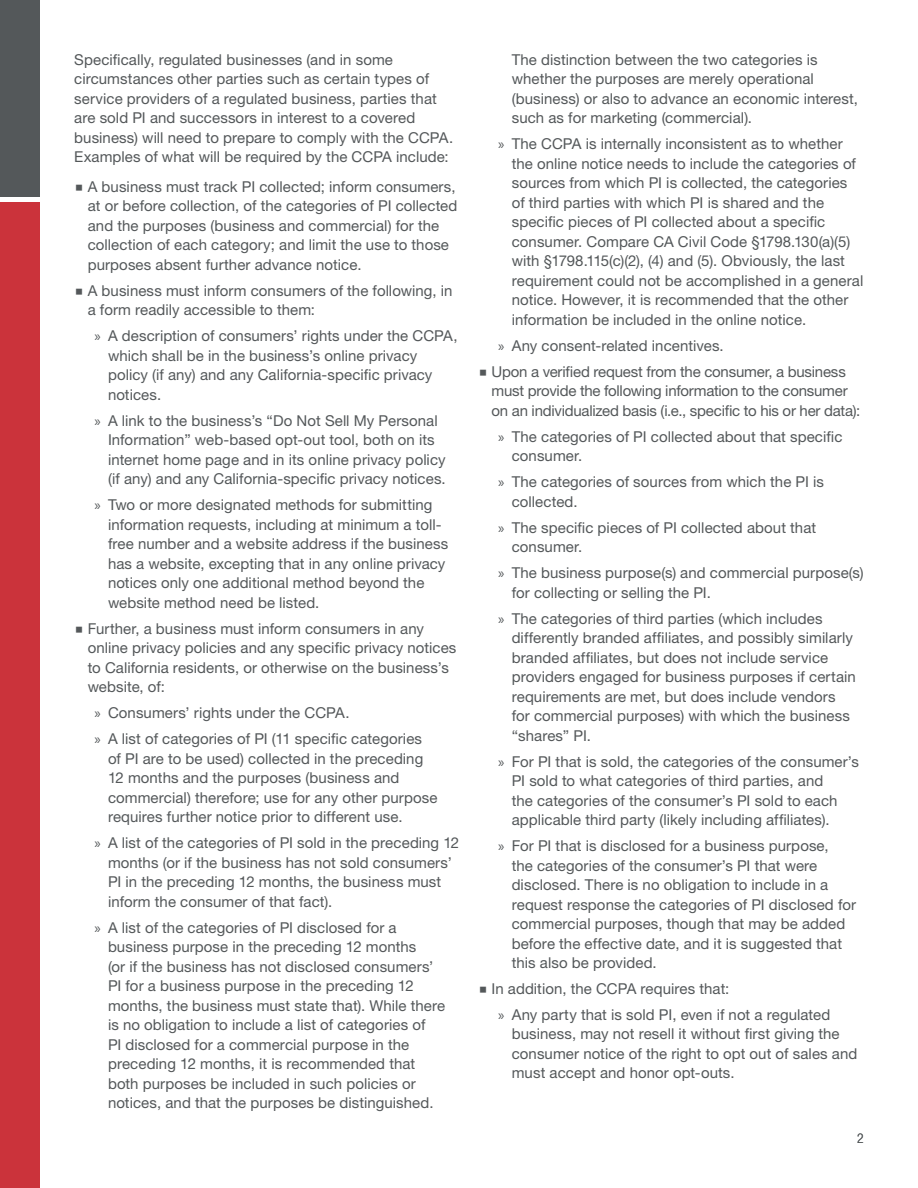
<style>
.page{position:relative;width:918px;height:1188px;background:#fff}
.page>*{position:absolute;margin:0;border:0;box-sizing:border-box;transform-origin:0 0}
.Body{font:15px/19.5px "Helvetica Neue LT Std";letter-spacing:.005em;color:#54585a}
.Body-2{font:15px/19.5px "Helvetica Neue LT Std";letter-spacing:-.015em;color:#54585a}
.t1{font:300 condensed 13.5px "Helvetica Neue LT Std";color:#54585a}
.s1{font-family:"Myriad Pro"}
</style>
<div class="page">
<div style="left:0;top:0;width:40px;height:197px;background:#54585a"></div>
<div style="left:0;top:202px;width:40px;height:986px;background:#cb333b"></div>
<p class="Body" style="left:74px;top:49px;width:381px">Specifically, regulated businesses (and in some circumstances other parties such as certain types of service providers of a regulated business, parties that are sold PI and successors in interest to a covered business) will need to prepare to comply with the CCPA.<br>Examples of what will be required by the CCPA include:</p>
<p class="Body" style="left:88px;top:176px;width:371px">A business must track PI collected; inform consumers, at or before collection, of the categories of PI collected and the purposes (business and commercial) for the collection of each category; and limit the use to those purposes absent further advance notice.</p>
<p class="Body" style="left:88px;top:280px;width:366px">A business must inform consumers of the following, in a form readily accessible to them:</p>
<p class="Body" style="left:108px;top:326px;width:351px;text-indent:-14px"><span class="s1">»</span> A description of consumers’ rights under the CCPA, which shall be in the business’s online privacy policy (if any) and any California-specific privacy notices.</p>
<p class="Body" style="left:108px;top:410px;width:339px;text-indent:-14px"><span class="s1">»</span> A link to the business’s “Do Not Sell My Personal Information” web-based opt-out tool, both on its internet home page and in its online privacy policy (if any) and any California-specific privacy notices.</p>
<p class="Body" style="left:108px;top:495px;width:342px;text-indent:-14px"><span class="s1">»</span> Two or more designated methods for submitting information requests, including at minimum a toll&shy;free number and a website address if the business has a website, excepting that in any online privacy notices only one additional method beyond the website method need be listed.</p>
<p class="Body" style="left:88px;top:618px;width:370px">Further, a business must inform consumers in any online privacy policies and any specific privacy notices to California residents, or otherwise on the business’s website, of:</p>
<p class="Body" style="left:94px;top:703px;width:257px"><span class="s1">»</span> Consumers’ rights under the CCPA.</p>
<p class="Body" style="left:108px;top:729px;width:331px;text-indent:-14px"><span class="s1">»</span> A list of categories of PI (11 specific categories of PI are to be used) collected in the preceding 12 months and the purposes (business and commercial) therefore; use for any other purpose requires further notice prior to different use.</p>
<p class="Body" style="left:108px;top:833px;width:353px;text-indent:-14px"><span class="s1">»</span> A list of the categories of PI sold in the preceding 12 months (or if the business has not sold consumers’ PI in the preceding 12 months, the business must inform the consumer of that fact).</p>
<p class="Body" style="left:108px;top:917px;width:339px;text-indent:-14px"><span class="s1">»</span> A list of the categories of PI disclosed for a business purpose in the preceding 12 months<br>(or if the business has not disclosed consumers’ PI for a business purpose in the preceding 12 months, the business must state that). While there is no obligation to include a list of categories of<br>PI disclosed for a commercial purpose in the preceding 12 months, it is recommended that both purposes be included in such policies or notices, and that the purposes be distinguished.</p>
<p class="Body" style="left:512px;top:49px;width:348px">The distinction between the two categories is whether the purposes are merely operational (business) or also to advance an economic interest, such as for marketing (commercial).</p>
<p class="Body" style="left:512px;top:134px;width:353px;text-indent:-14px"><span class="s1">»</span> The CCPA is internally inconsistent as to whether the online notice needs to include the categories of sources from which PI is collected, the categories of third parties with which PI is shared and the specific pieces of PI collected about a specific consumer. Compare CA Civil Code §1798.130(a)(5) with §1798.115(c)(2), (4) and (5). Obviously, the last requirement could not be accomplished in a general notice. However, it is recommended that the other information be included in the online notice.</p>
<p class="Body" style="left:498px;top:335px;width:227px"><span class="s1">»</span> Any consent-related incentives.</p>
<p class="Body-2" style="left:492px;top:361px;width:370px">Upon a verified request from the consumer, a business must provide the following information to the consumer on an individualized basis (i.e., specific to his or her data):</p>
<p class="Body" style="left:512px;top:426px;width:332px;text-indent:-14px"><span class="s1">»</span> The categories of PI collected about that specific consumer.</p>
<p class="Body" style="left:512px;top:472px;width:314px;text-indent:-14px"><span class="s1">»</span> The categories of sources from which the PI is collected.</p>
<p class="Body" style="left:512px;top:517px;width:306px;text-indent:-14px"><span class="s1">»</span> The specific pieces of PI collected about that consumer.</p>
<p class="Body" style="left:512px;top:563px;width:354px;text-indent:-14px"><span class="s1">»</span> The business purpose(s) and commercial purpose(s) for collecting or selling the PI.</p>
<p class="Body" style="left:512px;top:608px;width:346px;text-indent:-14px"><span class="s1">»</span> The categories of third parties (which includes differently branded affiliates, and possibly similarly branded affiliates, but does not include service providers engaged for business purposes if certain requirements are met, but does include vendors for commercial purposes) with which the business “shares” PI.</p>
<p class="Body" style="left:512px;top:751px;width:349px;text-indent:-14px"><span class="s1">»</span> For PI that is sold, the categories of the consumer’s PI sold to what categories of third parties, and<br>the categories of the consumer’s PI sold to each applicable third party (likely including affiliates).</p>
<p class="Body" style="left:512px;top:836px;width:346px;text-indent:-14px"><span class="s1">»</span> For PI that is disclosed for a business purpose,<br>the categories of the consumer’s PI that were disclosed. There is no obligation to include in a request response the categories of PI disclosed for commercial purposes, though that may be added before the effective date, and it is suggested that this also be provided.</p>
<p class="Body" style="left:492px;top:979px;width:239px">In addition, the CCPA requires that:</p>
<p class="Body" style="left:512px;top:1005px;width:347px;text-indent:-14px"><span class="s1">»</span> Any party that is sold PI, even if not a regulated business, may not resell it without first giving the consumer notice of the right to opt out of sales and must accept and honor opt-outs.</p>
<p class="t1" style="left:857px;top:1130px;width:8px">2</p>
</div>
